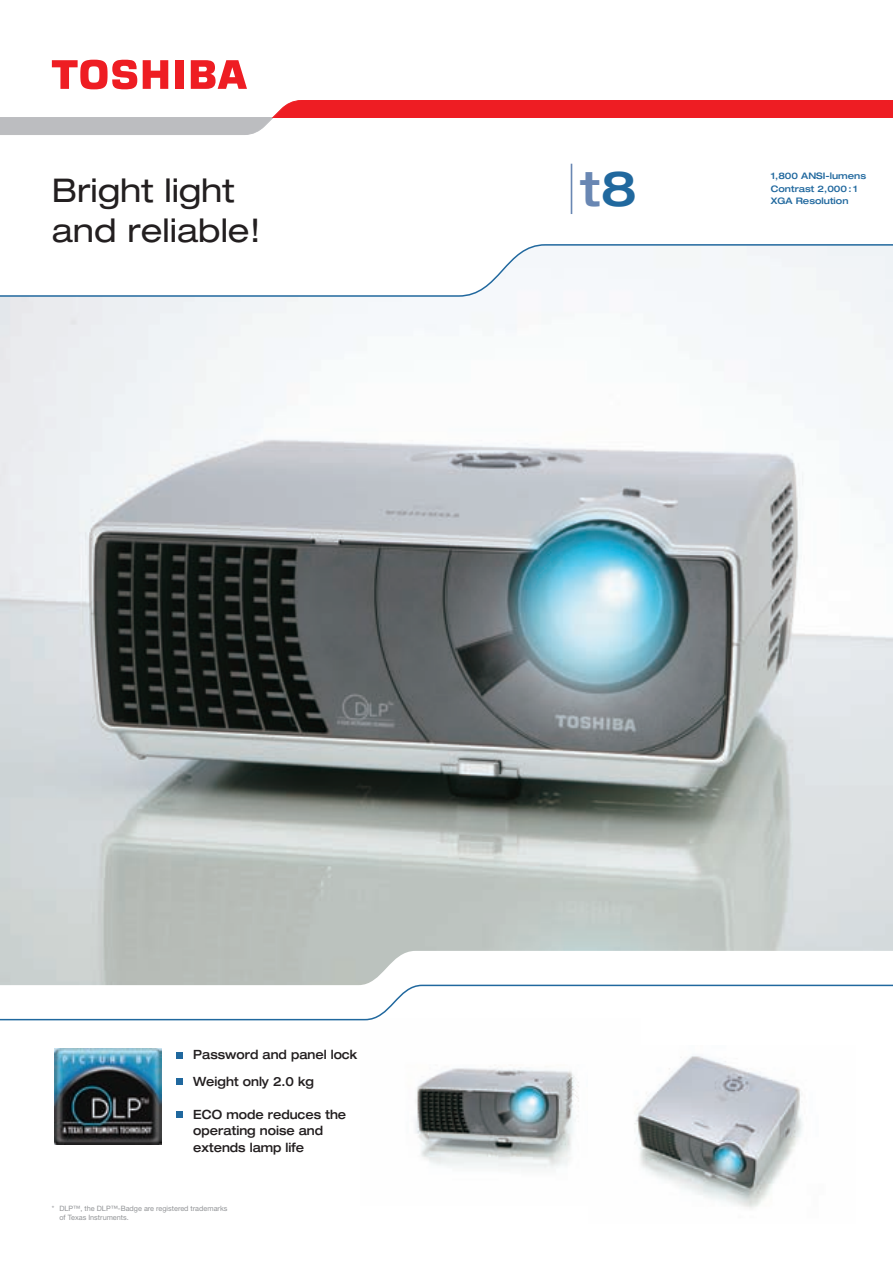
<style>
.page{position:relative;width:893px;height:1263px;background:#fff}
.page>*{position:absolute;margin:0;border:0;box-sizing:border-box;transform-origin:0 0}
.t1{font:500 expanded 48.9px "Helvetica Neue";color:#6987b3}
.t2{font:expanded 32.7px/39.9px "Helvetica Neue";color:#231f20}
.t3{font:500 expanded 12.75px/16.5px "Helvetica Neue";color:#231f20;scale:.9 1}
.t4{font:500 expanded 9px/12.6px "Helvetica Neue";color:#20689e}
.t5{font:7.35px/9px "Helvetica Neue";color:#939598}
.s1{color:#20689e}
</style>
<div class="page">
<svg style="left:0;top:100px;width:893px;height:35px"></svg>
<div style="left:175px;top:60px;width:9px;height:29px;background:#ee1d23"></div>
<svg style="left:143px;top:60px;width:25px;height:29px"></svg>
<svg style="left:191px;top:60px;width:56px;height:29px"></svg>
<svg style="left:52px;top:59px;width:85px;height:31px"></svg>
<img style="left:55px;top:1048px;width:107px;height:96px">
<hr style="left:571px;top:164px;width:1px;height:50px;background:#6987b3">
<img style="left:0;top:297px;width:893px;height:687px">
<svg style="left:0;top:244px;width:893px;height:53px"></svg>
<img style="left:415px;top:1068px;width:164px;height:101px">
<img style="left:634px;top:1055px;width:169px;height:154px">
<svg style="left:0;top:984px;width:893px;height:37px"></svg>
<div style="left:176px;top:1052px;width:7px;height:6px;background:#20689e"></div>
<div style="left:176px;top:1078px;width:7px;height:7px;background:#20689e"></div>
<div style="left:176px;top:1111px;width:7px;height:7px;background:#20689e"></div>
<h2 class="t2" style="left:52px;top:174px;width:210px">Bright light and reliable!</h2>
<h1 class="t1" style="left:581px;top:170px;width:58px">t<span class="s1">8</span></h1>
<p class="t4" style="left:771px;top:171px;width:97px">1,800 ANSI-lumens<br>Contrast 2,000 : 1</p>
<p class="t4" style="left:771px;top:196px;width:79px">XGA Resolution</p>
<p class="t3" style="left:193px;top:1042px;width:184px;line-height:26.8px">Password and panel lock<br>Weight only 2.0 kg</p>
<p class="t3" style="left:193px;top:1107px;width:171px">ECO mode reduces the operating noise and extends lamp life</p>
<p class="t5" style="left:59px;top:1204px;width:169px;text-indent:-8px">* DLP™, the DLP™-Badge are registered trademarks of Texas Instruments.</p>
</div>
